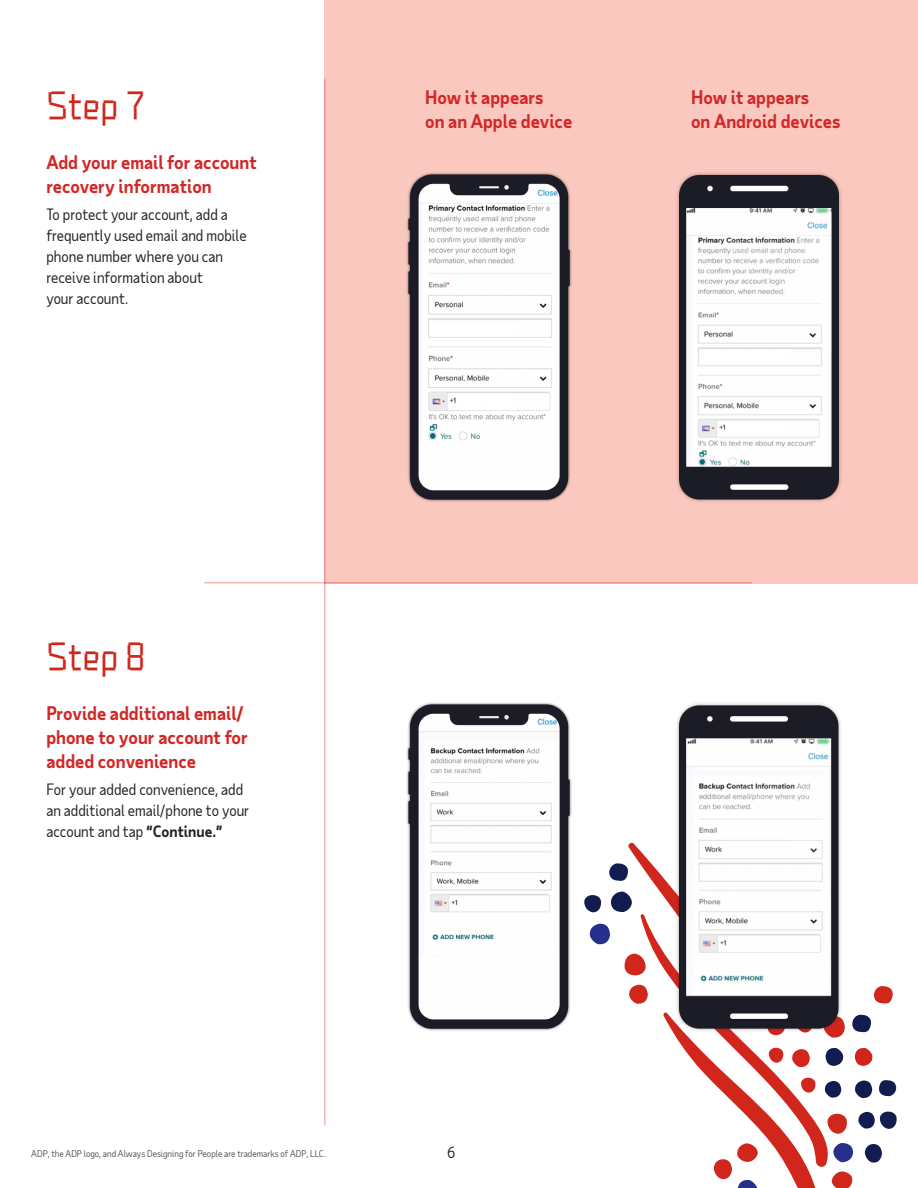
<style>
.page{position:relative;width:918px;height:1188px;background:#fff}
.page>*{position:absolute;margin:0;border:0;box-sizing:border-box;transform-origin:0 0}
.t1{font:36px "Taub Display 30";color:#d0271d}
.t2{font:700 18px/24px "Taub Sans";color:#d02827}
.t3{font:15px/21px "Taub Sans";color:#222}
.t4{font:9px "Taub Sans";color:#54565b}
.s1{font-weight:700}
</style>
<div class="page">
<svg style="left:610px;top:842px;width:287px;height:346px"></svg>
<div style="left:324px;top:0;width:594px;height:583px;background:#fac8bf"></div>
<hr style="left:324px;top:79px;width:1px;height:1046px;background:#d0271d">
<hr style="left:204px;top:582px;width:548px;height:1px;background:#d0271d">
<img style="left:406px;top:172px;width:166px;height:330px">
<img style="left:677px;top:173px;width:164px;height:329px">
<img style="left:406px;top:702px;width:204px;height:329px">
<img style="left:651px;top:703px;width:216px;height:354px">
<h1 class="t1" style="left:46px;top:82px;width:101px">Step 7</h1>
<p class="t2" style="left:46px;top:149px;width:212px">Add your email for account recovery information</p>
<p class="t3" style="left:46px;top:204px;width:202px">To protect your account, add a frequently used email and mobile phone number where you can receive information about<br>your account.</p>
<h1 class="t1" style="left:46px;top:633px;width:101px">Step 8</h1>
<p class="t2" style="left:46px;top:700px;width:203px">Provide additional email/ phone to your account for added convenience</p>
<p class="t3" style="left:46px;top:779px;width:205px">For your added convenience, add an additional email/phone to your account and tap <span class="s1">“Continue.”</span></p>
<p class="t2" style="left:425px;top:85px;width:149px">How it appears<br>on an Apple device</p>
<p class="t2" style="left:691px;top:85px;width:119px">How it appears</p>
<p class="t2" style="left:691px;top:109px;width:151px">on Android devices</p>
<p class="t4" style="left:31px;top:1148px;width:296px">ADP, the ADP logo, and Always Designing for People are trademarks of ADP, LLC.</p>
<p class="t3" style="left:447px;top:1141px;width:10px">6</p>
</div>
